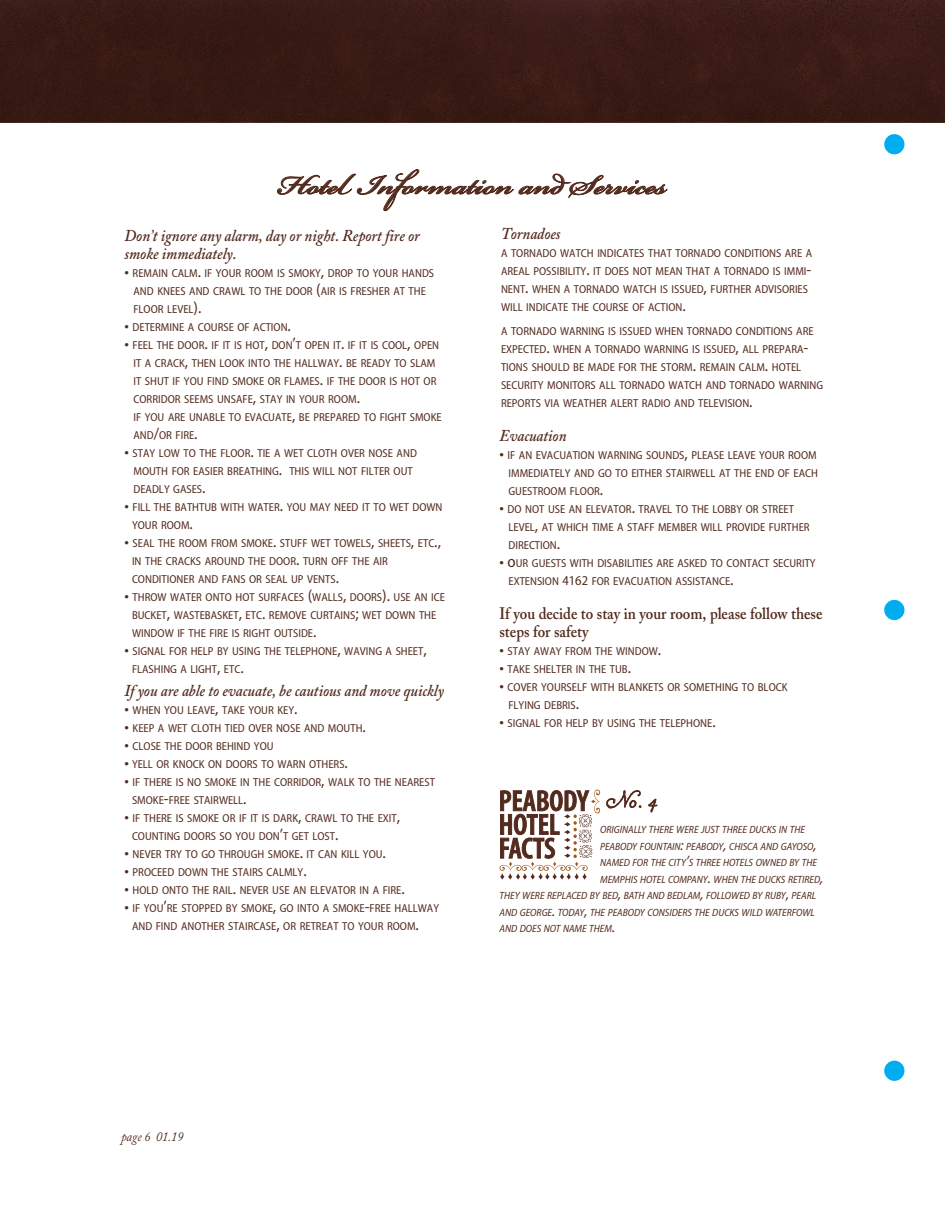
<style>
.page{position:relative;width:945px;height:1215px;background:#fff}
.page>*{position:absolute;margin:0;border:0;box-sizing:border-box;transform-origin:0 0}
.Body_Copy{font:600 42px "Bickham Script Pro";color:#532b1e}
.t1{font:30px "Chanson D Amour";color:#532b1e}
.Body_Copy-2{font:italic 600 16.5px/18px "Adobe Caslon Pro";color:#532b1e;scale:.9 1}
.Body_Copy-3{font:600 16.5px/18px "Adobe Caslon Pro";color:#532b1e;scale:.9 1}
.t2{font:italic 13.5px "Adobe Caslon Pro";color:#532b1e;scale:.9 1}
.Body_Copy-4{font:semi-condensed 11.55px/18px "Myriad Pro";color:#532b1e}
.t3{font:italic semi-condensed 10.5px "Myriad Pro";color:#532b1e}
.s1{font-size:16.5px}
.s2{font-size:13.5px}
.s3{font-size:15px}
</style>
<div class="page">
<div style="left:884px;top:134px;width:20px;height:20px;background:#00aeef;border-radius:50%"></div>
<div style="left:884px;top:1061px;width:20px;height:20px;background:#00aeef;border-radius:50%"></div>
<div style="left:884px;top:600px;width:20px;height:20px;background:#00aeef;border-radius:50%"></div>
<svg style="left:277px;top:170px;width:390px;height:41px"></svg>
<svg style="left:606px;top:790px;width:36px;height:19px"></svg>
<svg style="left:648px;top:799px;width:10px;height:14px"></svg>
<svg style="left:500px;top:790px;width:100px;height:90px"></svg>
<div style="left:0;top:0;width:945px;height:122px;background:#381b15"></div>
<p class="Body_Copy" style="left:279px;top:154px;width:389px">Hotel Information and Services</p>
<p class="Body_Copy-2" style="left:124px;top:226px;width:330px">Don’t ignore any alarm, day or night. Report fire or smoke immediately.</p>
<p class="Body_Copy-4" style="left:134px;top:264px;width:302px;text-indent:-9px"><span class="s1">•</span> REMAIN CALM<span class="s1">.</span> IF YOUR ROOM IS SMOKY<span class="s1">,</span> DROP TO YOUR HANDS<br>AND KNEES AND CRAWL TO THE DOOR <span class="s1">(</span>AIR IS FRESHER AT THE<br>FLOOR LEVEL<span class="s1">).</span></p>
<p class="Body_Copy-4" style="left:124px;top:318px;width:168px"><span class="s1">•</span> DETERMINE A COURSE OF ACTION<span class="s1">.</span></p>
<p class="Body_Copy-4" style="left:134px;top:336px;width:310px;text-indent:-9px"><span class="s1">•</span> FEEL THE DOOR<span class="s1">.</span> IF IT IS HOT<span class="s1">,</span> DON<span class="s1">’</span>T OPEN IT<span class="s1">.</span> IF IT IS COOL<span class="s1">,</span> OPEN IT A CRACK<span class="s1">,</span> THEN LOOK INTO THE HALLWAY<span class="s1">.</span> BE READY TO SLAM IT SHUT IF YOU FIND SMOKE OR FLAMES<span class="s1">.</span> IF THE DOOR IS HOT OR CORRIDOR SEEMS UNSAFE<span class="s1">,</span> STAY IN YOUR ROOM<span class="s1">.<br></span>IF YOU ARE UNABLE TO EVACUATE<span class="s1">,</span> BE PREPARED TO FIGHT SMOKE AND<span class="s1">/</span>OR FIRE<span class="s1">.</span></p>
<p class="Body_Copy-4" style="left:134px;top:444px;width:285px;text-indent:-9px"><span class="s1">•</span> STAY LOW TO THE FLOOR<span class="s1">.</span> TIE A WET CLOTH OVER NOSE AND<br>MOUTH FOR EASIER BREATHING<span class="s1">.</span> THIS WILL NOT FILTER OUT<br>DEADLY GASES<span class="s1">.</span></p>
<p class="Body_Copy-4" style="left:132px;top:498px;width:312px;text-indent:-8px"><span class="s1">•</span> FILL THE BATHTUB WITH WATER<span class="s1">.</span> YOU MAY NEED IT TO WET DOWN<br>YOUR ROOM<span class="s1">.</span></p>
<p class="Body_Copy-4" style="left:132px;top:534px;width:311px;text-indent:-8px"><span class="s1">•</span> SEAL THE ROOM FROM SMOKE<span class="s1">.</span> STUFF WET TOWELS<span class="s1">,</span> SHEETS<span class="s1">,</span> ETC<span class="s1">.,<br></span>IN THE CRACKS AROUND THE DOOR<span class="s1">.</span> TURN OFF THE AIR<br>CONDITIONER AND FANS OR SEAL UP VENTS<span class="s1">.</span></p>
<p class="Body_Copy-4" style="left:132px;top:588px;width:315px;text-indent:-8px"><span class="s1">•</span> THROW WATER ONTO HOT SURFACES <span class="s1">(</span>WALLS<span class="s1">,</span> DOORS<span class="s1">).</span> USE AN ICE<br>BUCKET<span class="s1">,</span> WASTEBASKET<span class="s1">,</span> ETC<span class="s1">.</span> REMOVE CURTAINS<span class="s1">;</span> WET DOWN THE<br>WINDOW IF THE FIRE IS RIGHT OUTSIDE<span class="s1">.</span></p>
<p class="Body_Copy-4" style="left:132px;top:642px;width:296px;text-indent:-8px"><span class="s1">•</span> SIGNAL FOR HELP BY USING THE TELEPHONE<span class="s1">,</span> WAVING A SHEET<span class="s1">,<br></span>FLASHING A LIGHT<span class="s1">,</span> ETC<span class="s1">.</span></p>
<p class="Body_Copy-2" style="left:124px;top:681px;width:357px">If you are able to evacuate, be cautious and move quickly</p>
<p class="Body_Copy-4" style="left:124px;top:701px;width:175px"><span class="s1">•</span> WHEN YOU LEAVE<span class="s1">,</span> TAKE YOUR KEY<span class="s1">.</span></p>
<p class="Body_Copy-4" style="left:124px;top:719px;width:243px"><span class="s1">•</span> KEEP A WET CLOTH TIED OVER NOSE AND MOUTH<span class="s1">.</span></p>
<p class="Body_Copy-4" style="left:124px;top:737px;width:151px"><span class="s1">•</span> CLOSE THE DOOR BEHIND YOU</p>
<p class="Body_Copy-4" style="left:124px;top:755px;width:225px"><span class="s1">•</span> YELL OR KNOCK ON DOORS TO WARN OTHERS<span class="s1">.</span></p>
<p class="Body_Copy-4" style="left:132px;top:773px;width:304px;text-indent:-8px"><span class="s1">•</span> IF THERE IS NO SMOKE IN THE CORRIDOR<span class="s1">,</span> WALK TO THE NEAREST<br>SMOKE<span class="s1">-</span>FREE STAIRWELL<span class="s1">.</span></p>
<p class="Body_Copy-4" style="left:132px;top:809px;width:270px;text-indent:-8px"><span class="s1">•</span> IF THERE IS SMOKE OR IF IT IS DARK<span class="s1">,</span> CRAWL TO THE EXIT<span class="s1">,<br></span>COUNTING DOORS SO YOU DON<span class="s1">’</span>T GET LOST<span class="s1">.</span></p>
<p class="Body_Copy-4" style="left:124px;top:845px;width:263px"><span class="s1">•</span> NEVER TRY TO GO THROUGH SMOKE<span class="s1">.</span> IT CAN KILL YOU<span class="s1">.</span></p>
<p class="Body_Copy-4" style="left:124px;top:863px;width:184px"><span class="s1">•</span> PROCEED DOWN THE STAIRS CALMLY<span class="s1">.</span></p>
<p class="Body_Copy-4" style="left:124px;top:881px;width:282px"><span class="s1">•</span> HOLD ONTO THE RAIL<span class="s1">.</span> NEVER USE AN ELEVATOR IN A FIRE<span class="s1">.</span></p>
<p class="Body_Copy-4" style="left:132px;top:899px;width:309px;text-indent:-8px"><span class="s1">•</span> IF YOU<span class="s1">’</span>RE STOPPED BY SMOKE<span class="s1">,</span> GO INTO A SMOKE<span class="s1">-</span>FREE HALLWAY<br>AND FIND ANOTHER STAIRCASE<span class="s1">,</span> OR RETREAT TO YOUR ROOM<span class="s1">.</span></p>
<p class="Body_Copy-2" style="left:501px;top:225px;width:68px">Tornadoes</p>
<p class="Body_Copy-4" style="left:501px;top:244px;width:313px">A TORNADO WATCH INDICATES THAT TORNADO CONDITIONS ARE A AREAL POSSIBILITY<span class="s1">.</span> IT DOES NOT MEAN THAT A TORNADO IS IMMI<span class="s1">-</span>NENT<span class="s1">.</span> WHEN A TORNADO WATCH IS ISSUED<span class="s1">,</span> FURTHER ADVISORIES WILL INDICATE THE COURSE OF ACTION<span class="s1">.</span></p>
<p class="Body_Copy-4" style="left:501px;top:322px;width:324px">A TORNADO WARNING IS ISSUED WHEN TORNADO CONDITIONS ARE EXPECTED<span class="s1">.</span> WHEN A TORNADO WARNING IS ISSUED<span class="s1">,</span> ALL PREPARA<span class="s1">-</span>TIONS SHOULD BE MADE FOR THE STORM<span class="s1">.</span> REMAIN CALM<span class="s1">.</span> HOTEL SECURITY MONITORS ALL TORNADO WATCH AND TORNADO WARNING REPORTS VIA WEATHER ALERT RADIO AND TELEVISION<span class="s1">.</span></p>
<p class="Body_Copy-2" style="left:500px;top:426px;width:76px">Evacuation</p>
<p class="Body_Copy-4" style="left:508px;top:446px;width:311px;text-indent:-9px"><span class="s1">•</span> IF AN EVACUATION WARNING SOUNDS<span class="s1">,</span> PLEASE LEAVE YOUR ROOM<br>IMMEDIATELY AND GO TO EITHER STAIRWELL AT THE END OF EACH<br>GUESTROOM FLOOR<span class="s1">.</span></p>
<p class="Body_Copy-4" style="left:508px;top:500px;width:303px;text-indent:-9px"><span class="s1">•</span> DO NOT USE AN ELEVATOR<span class="s1">.</span> TRAVEL TO THE LOBBY OR STREET<br>LEVEL<span class="s1">,</span> AT WHICH TIME A STAFF MEMBER WILL PROVIDE FURTHER<br>DIRECTION<span class="s1">.</span></p>
<p class="Body_Copy-4" style="left:508px;top:554px;width:309px;text-indent:-9px"><span class="s1">• o</span>UR GUESTS WITH DISABILITIES ARE ASKED TO CONTACT SECURITY<br>EXTENSION <span class="s2">4162</span> FOR EVACUATION ASSISTANCE<span class="s1">.</span></p>
<p class="Body_Copy-3" style="left:500px;top:605px;width:360px">If you decide to stay in your room, please follow these steps for safety</p>
<p class="Body_Copy-4" style="left:500px;top:642px;width:163px"><span class="s1">•</span> STAY AWAY FROM THE WINDOW<span class="s1">.</span></p>
<p class="Body_Copy-4" style="left:500px;top:660px;width:133px"><span class="s1">•</span> TAKE SHELTER IN THE TUB<span class="s1">.</span></p>
<p class="Body_Copy-4" style="left:508px;top:678px;width:281px;text-indent:-9px"><span class="s1">•</span> COVER YOURSELF WITH BLANKETS OR SOMETHING TO BLOCK<br>FLYING DEBRIS<span class="s1">.</span></p>
<p class="Body_Copy-4" style="left:500px;top:714px;width:218px"><span class="s1">•</span> SIGNAL FOR HELP BY USING THE TELEPHONE<span class="s1">.</span></p>
<p class="t1" style="left:607px;top:785px;width:53px">No. 4</p>
<p class="t3" style="left:600px;top:823px;width:206px">ORIGINALLY THERE WERE JUST THREE DUCKS IN THE</p>
<p class="t3" style="left:600px;top:840px;width:218px">PEABODY FOUNTAIN<span class="s3">:</span> PEABODY<span class="s3">,</span> CHISCA AND GAYOSO<span class="s3">,</span></p>
<p class="t3" style="left:600px;top:856px;width:218px">NAMED FOR THE CITY<span class="s3">’</span>S THREE HOTELS OWNED BY THE</p>
<p class="t3" style="left:600px;top:873px;width:225px">MEMPHIS HOTEL COMPANY<span class="s3">.</span> WHEN THE DUCKS RETIRED<span class="s3">,</span></p>
<p class="t3" style="left:500px;top:889px;width:318px">THEY WERE REPLACED BY BED<span class="s3">,</span> BATH AND BEDLAM<span class="s3">,</span> FOLLOWED BY RUBY<span class="s3">,</span> PEARL</p>
<p class="t3" style="left:500px;top:906px;width:317px">AND GEORGE<span class="s3">.</span> TODAY<span class="s3">,</span> THE PEABODY CONSIDERS THE DUCKS WILD WATERFOWL</p>
<p class="t3" style="left:500px;top:922px;width:117px">AND DOES NOT NAME THEM<span class="s3">.</span></p>
<p class="t2" style="left:121px;top:1128px;width:71px">page 6 01.19</p>
</div>
